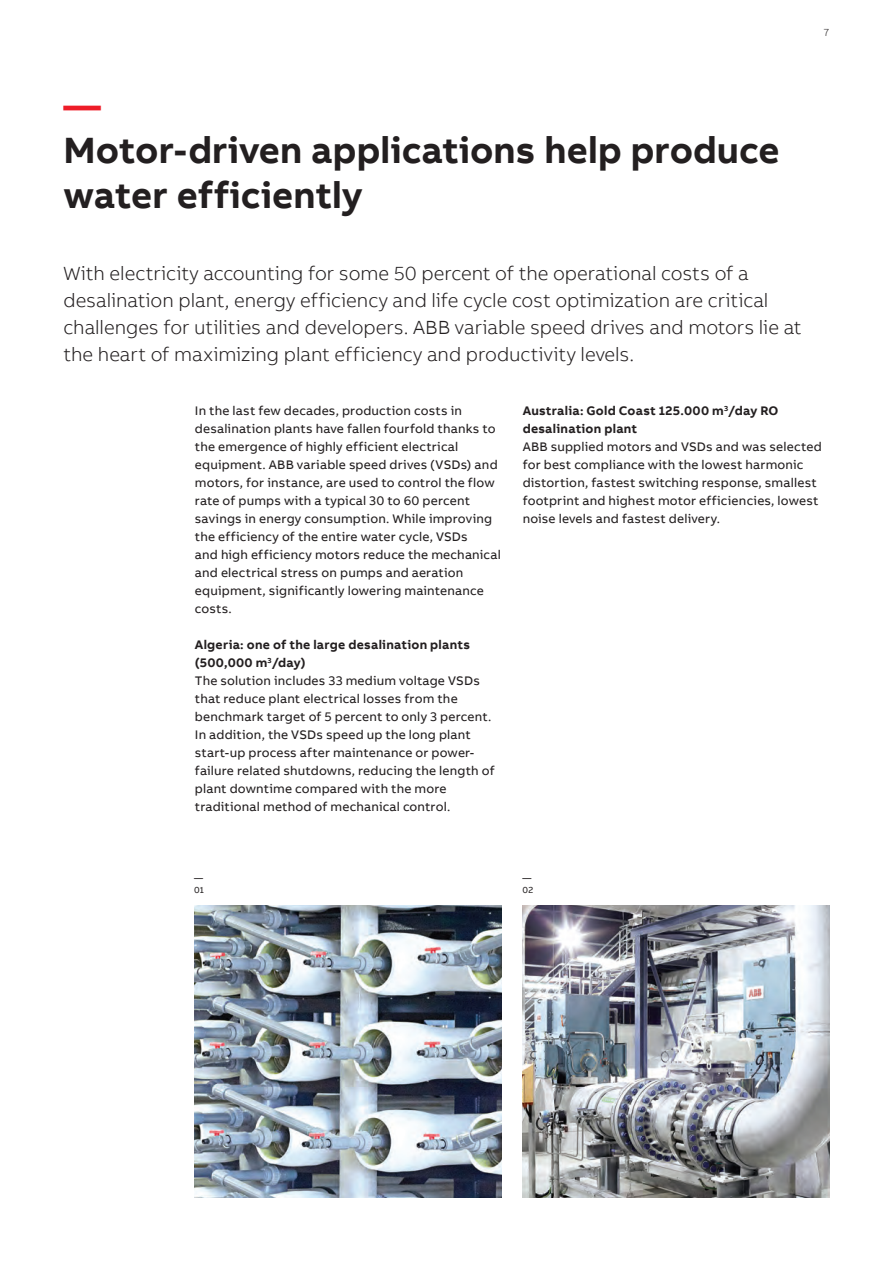
<style>
.page{position:relative;width:893px;height:1263px;background:#fff}
.page>*{position:absolute;margin:0;border:0;box-sizing:border-box;transform-origin:0 0}
.t1{font:700 37.5px/45px "AB Bvoice";color:#231f20}
.t2{font:700 37.5px "AB Bvoice";color:#ee1c28}
.t3{font:300 19.5px/27px "AB Bvoice";letter-spacing:-.005em;color:#231f20}
.t4{font:12.75px/18px "AB Bvoice";letter-spacing:.015em;color:#231f20}
.t5{font:700 12.75px/18px "AB Bvoice";letter-spacing:.02em;color:#231f20}
.t6{font:300 10.5px "AB Bvoice";color:#231f20}
.t7{font:9px/12px "AB Bvoice";color:#231f20}
.s1{font-weight:700}
</style>
<div class="page">
<img style="left:523px;top:905px;width:306px;height:293px">
<img style="left:194px;top:905px;width:307px;height:293px">
<p class="t6" style="left:824px;top:26px;width:7px">7</p>
<h1 class="t2" style="left:64px;top:81px;width:39px">—</h1>
<h1 class="t1" style="left:64px;top:128px;width:717px">Motor-driven applications help produce water efficiently</h1>
<p class="t3" style="left:64px;top:260px;width:739px">With electricity accounting for some 50 percent of the operational costs of a desalination plant, energy efficiency and life cycle cost optimization are critical challenges for utilities and developers. ABB variable speed drives and motors lie at the heart of maximizing plant efficiency and productivity levels.</p>
<p class="t4" style="left:195px;top:402px;width:307px">In the last few decades, production costs in desalination plants have fallen fourfold thanks to the emergence of highly efficient electrical equipment. ABB variable speed drives (VSDs) and motors, for instance, are used to control the flow rate of pumps with a typical 30 to 60 percent savings in energy consumption. While improving the efficiency of the entire water cycle, VSDs<br>and high efficiency motors reduce the mechanical and electrical stress on pumps and aeration equipment, significantly lowering maintenance costs.</p>
<p class="t4" style="left:195px;top:636px;width:301px"><span class="s1">Algeria: one of the large desalination plants (500,000 m</span><sup>3</sup><span class="s1">/day)<br></span>The solution includes 33 medium voltage VSDs that reduce plant electrical losses from the benchmark target of 5 percent to only 3 percent.<br>In addition, the VSDs speed up the long plant start-up process after maintenance or power&shy;failure related shutdowns, reducing the length of plant downtime compared with the more traditional method of mechanical control.</p>
<p class="t5" style="left:523px;top:402px;width:257px">Australia: Gold Coast 125.000 m<sup>3</sup>/day RO desalination plant</p>
<p class="t4" style="left:523px;top:438px;width:301px">ABB supplied motors and VSDs and was selected for best compliance with the lowest harmonic distortion, fastest switching response, smallest footprint and highest motor efficiencies, lowest noise levels and fastest delivery.</p>
<p class="t7" style="left:194px;top:872px;width:11px">—<br>01</p>
<p class="t7" style="left:523px;top:872px;width:12px">—<br>02</p>
</div>
